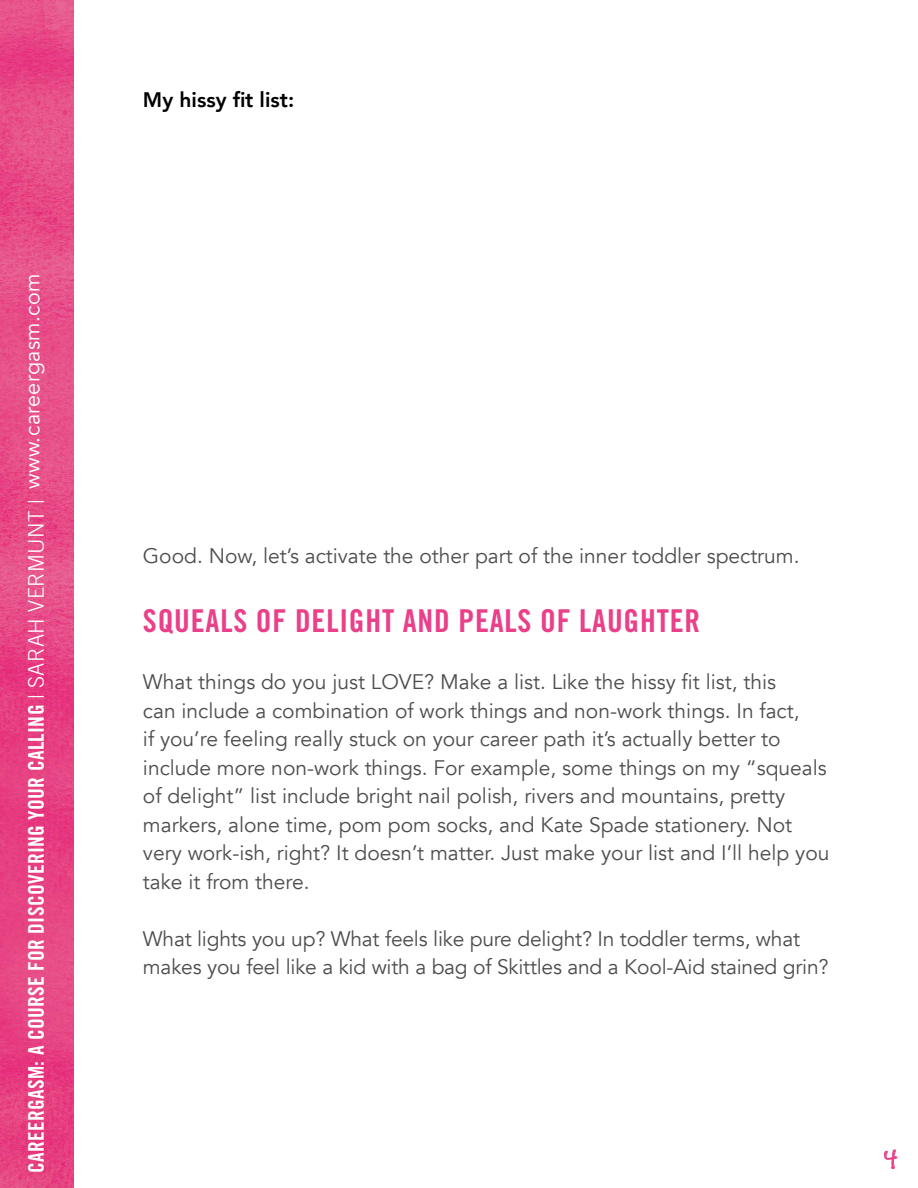
<style>
.page{position:relative;width:918px;height:1188px;background:#fff}
.page>*{position:absolute;margin:0;border:0;box-sizing:border-box;transform-origin:0 0}
.t1{font:31.5px "Trade Gothic LT Bold Cond Twenty";letter-spacing:.025em;color:#ea3f89}
.t2{font:27px "Coral";color:#ea3f89}
.t3{font:21.6px "Trade Gothic LT Bold Cond Twenty";letter-spacing:.015em;color:#fff}
.t4{font:21.6px "Avenir";letter-spacing:.015em;color:#fff}
.t5{font:21px/28.5px "Avenir";color:#4d4d4f}
.t6{font:800 21px "Avenir";color:#000}
.s1{font-family:"Trade Gothic LT";font-weight:300}
</style>
<div class="page">
<svg style="left:884px;top:1149px;width:13px;height:20px"></svg>
<img style="left:0;top:0;width:74px;height:1188px">
<p class="t4" style="left:19px;top:489px;width:217px;rotate:-90deg">www.careergasm.com</p>
<p class="t3" style="left:23px;top:1173px;width:676px;rotate:-90deg">CAREERGASM: A COURSE FOR DISCOVERING YOUR CALLING <span class="s1">| SARAH VERMUNT |</span></p>
<p class="t6" style="left:143px;top:84px;width:153px">My hissy fit list:</p>
<p class="t5" style="left:143px;top:542px;width:658px">Good. Now, let’s activate the other part of the inner toddler spectrum.</p>
<h1 class="t1" style="left:143px;top:602px;width:559px">SQUEALS OF DELIGHT AND PEALS OF LAUGHTER</h1>
<p class="t5" style="left:143px;top:668px;width:688px">What things do you just LOVE? Make a list. Like the hissy fit list, this<br>can include a combination of work things and non-work things. In fact,<br>if you’re feeling really stuck on your career path it’s actually better to include more non-work things. For example, some things on my “squeals of delight” list include bright nail polish, rivers and mountains, pretty markers, alone time, pom pom socks, and Kate Spade stationery. Not very work-ish, right? It doesn’t matter. Just make your list and I’ll help you take it from there.</p>
<p class="t5" style="left:143px;top:925px;width:687px">What lights you up? What feels like pure delight? In toddler terms, what makes you feel like a kid with a bag of Skittles and a Kool-Aid stained grin?</p>
<p class="t2" style="left:884px;top:1142px;width:16px">4</p>
</div>
